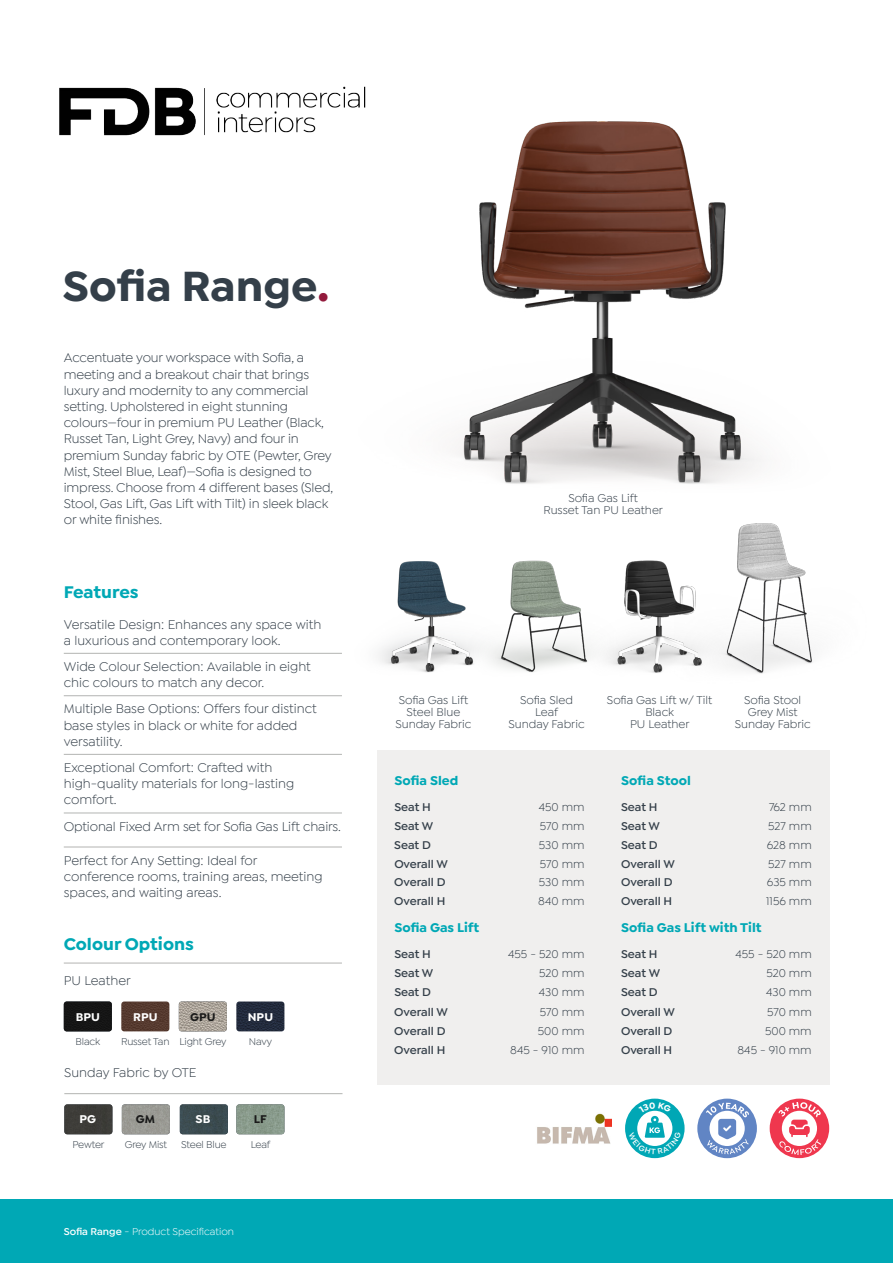
<style>
.page{position:relative;width:893px;height:1263px;background:#fff}
.page>*{position:absolute;margin:0;border:0;box-sizing:border-box;transform-origin:0 0}
.t1{font:700 45px "Isidora Sans";color:#343f49}
.t2{font:700 18px "Isidora Sans";color:#00a8b5}
.t3{font:13.5px/16.2px "Isidora Sans";letter-spacing:-.01em;color:#343f49}
.t4{font:700 13.5px "Isidora Sans";color:#00a8b5}
.t5{font:12px/12px "Isidora Sans";color:#343f49;text-align:center}
.t6{font:600 12px "Isidora Sans";color:#343f49}
.t7{font:700 12px "Isidora Sans";letter-spacing:.015em;color:#fff}
.t8{font:700 12px "Isidora Sans";letter-spacing:.005em;color:#1a1a1a}
.t9{font:10.5px "Isidora Sans";letter-spacing:-.015em;color:#343f49}
.t10{font:10.5px "Isidora Sans";color:#fff}
.s1{color:#931a3c}
.s2{font-weight:600}
</style>
<div class="page">
<div style="left:377px;top:750px;width:452px;height:335px;background:#f0efee"></div>
<img style="left:456px;top:121px;width:305px;height:363px">
<img style="left:520px;top:560px;width:49px;height:112px">
<img style="left:569px;top:560px;width:105px;height:113px">
<hr style="left:64px;top:695px;width:278px;height:1px;background:#b3b4b2">
<hr style="left:64px;top:653px;width:278px;height:1px;background:#b3b4b2">
<hr style="left:64px;top:754px;width:278px;height:1px;background:#b3b4b2">
<hr style="left:64px;top:813px;width:278px;height:1px;background:#b3b4b2">
<hr style="left:64px;top:847px;width:278px;height:1px;background:#b3b4b2">
<svg style="left:770px;top:1098px;width:59px;height:60px"></svg>
<svg style="left:697px;top:1098px;width:60px;height:60px"></svg>
<hr style="left:64px;top:963px;width:278px;height:1px;background:#b3b4b2">
<img style="left:64px;top:1001px;width:48px;height:30px">
<img style="left:121px;top:1001px;width:48px;height:30px">
<img style="left:179px;top:1001px;width:48px;height:30px">
<img style="left:236px;top:1001px;width:48px;height:30px">
<hr style="left:64px;top:1093px;width:278px;height:1px;background:#b3b4b2">
<img style="left:64px;top:1104px;width:48px;height:30px">
<img style="left:122px;top:1104px;width:48px;height:30px">
<img style="left:180px;top:1104px;width:48px;height:30px">
<img style="left:236px;top:1104px;width:48px;height:30px">
<img style="left:674px;top:523px;width:139px;height:151px">
<img style="left:378px;top:561px;width:142px;height:112px">
<img style="left:537px;top:1113px;width:75px;height:31px">
<div style="left:0;top:1199px;width:893px;height:64px;background:#00a8b5"></div>
<img style="left:59px;top:86px;width:307px;height:50px">
<svg style="left:625px;top:1098px;width:60px;height:60px"></svg>
<h1 class="t1" style="left:63px;top:258px;width:268px">Sofia Range<span class="s1">.</span></h1>
<p class="t3" style="left:64px;top:350px;width:271px">Accentuate your workspace with Sofia, a meeting and a breakout chair that brings luxury and modernity to any commercial setting. Upholstered in eight stunning colours—four in premium PU Leather (Black, Russet Tan, Light Grey, Navy) and four in premium Sunday fabric by OTE (Pewter, Grey Mist, Steel Blue, Leaf)—Sofia is designed to impress. Choose from 4 different bases (Sled, Stool, Gas Lift, Gas Lift with Tilt) in sleek black or white finishes.</p>
<h2 class="t2" style="left:64px;top:581px;width:76px">Features</h2>
<p class="t3" style="left:64px;top:616px;width:259px">Versatile Design: Enhances any space with a luxurious and contemporary look.</p>
<p class="t3" style="left:64px;top:658px;width:249px">Wide Colour Selection: Available in eight chic colours to match any decor.</p>
<p class="t3" style="left:64px;top:701px;width:254px">Multiple Base Options: Offers four distinct base styles in black or white for added versatility.</p>
<p class="t3" style="left:64px;top:759px;width:232px">Exceptional Comfort: Crafted with high-quality materials for long-lasting comfort.</p>
<p class="t3" style="left:64px;top:818px;width:279px">Optional Fixed Arm set for Sofia Gas Lift chairs.</p>
<p class="t3" style="left:64px;top:852px;width:260px">Perfect for Any Setting: Ideal for conference rooms, training areas, meeting spaces, and waiting areas.</p>
<h2 class="t2" style="left:64px;top:933px;width:132px">Colour Options</h2>
<p class="t3" style="left:64px;top:972px;width:68px">PU Leather</p>
<p class="t7" style="left:76px;top:1009px;width:26px">BPU</p>
<p class="t7" style="left:133px;top:1009px;width:26px">RPU</p>
<p class="t8" style="left:190px;top:1009px;width:27px">GPU</p>
<p class="t7" style="left:248px;top:1009px;width:27px">NPU</p>
<p class="t9" style="left:76px;top:1036px;width:26px">Black</p>
<p class="t9" style="left:121px;top:1036px;width:107px">Russet Tan Light Grey</p>
<p class="t9" style="left:249px;top:1036px;width:25px">Navy</p>
<p class="t3" style="left:64px;top:1065px;width:134px">Sunday Fabric by OTE</p>
<p class="t7" style="left:79px;top:1112px;width:18px">PG</p>
<p class="t8" style="left:136px;top:1112px;width:21px">GM</p>
<p class="t7" style="left:195px;top:1112px;width:16px">SB</p>
<p class="t8" style="left:254px;top:1112px;width:14px">LF</p>
<p class="t9" style="left:72px;top:1139px;width:34px">Pewter</p>
<p class="t9" style="left:125px;top:1139px;width:44px">Grey Mist</p>
<p class="t9" style="left:181px;top:1139px;width:47px">Steel Blue</p>
<p class="t9" style="left:251px;top:1139px;width:21px">Leaf</p>
<p class="t10" style="left:64px;top:1225px;width:172px"><span class="s2">Sofia Range</span> - Product Specification</p>
<p class="t5" style="left:543px;top:492px;width:121px">Sofia Gas Lift<br>Russet Tan PU Leather</p>
<p class="t5" style="left:395px;top:694px;width:78px">Sofia Gas Lift<br>Steel Blue<br>Sunday Fabric</p>
<p class="t5" style="left:508px;top:694px;width:78px">Sofia Sled<br>Leaf<br>Sunday Fabric</p>
<p class="t5" style="left:607px;top:694px;width:107px">Sofia Gas Lift w/ Tilt<br>Black<br>PU Leather</p>
<p class="t5" style="left:735px;top:694px;width:78px">Sofia Stool<br>Grey Mist<br>Sunday Fabric</p>
<p class="t4" style="left:394px;top:773px;width:65px">Sofia Sled</p>
<p class="t4" style="left:621px;top:773px;width:71px">Sofia Stool</p>
<p class="t6" style="left:394px;top:800px;width:38px">Seat H</p>
<p class="t5" style="left:539px;top:801px;width:47px">450 mm</p>
<p class="t6" style="left:621px;top:800px;width:38px">Seat H</p>
<p class="t5" style="left:769px;top:801px;width:44px">762 mm</p>
<p class="t6" style="left:394px;top:819px;width:40px">Seat W</p>
<p class="t5" style="left:540px;top:820px;width:46px">570 mm</p>
<p class="t6" style="left:621px;top:819px;width:40px">Seat W</p>
<p class="t5" style="left:768px;top:820px;width:45px">527 mm</p>
<p class="t6" style="left:394px;top:838px;width:38px">Seat D</p>
<p class="t5" style="left:539px;top:839px;width:47px">530 mm</p>
<p class="t6" style="left:621px;top:838px;width:38px">Seat D</p>
<p class="t5" style="left:767px;top:839px;width:46px">628 mm</p>
<p class="t6" style="left:394px;top:856px;width:55px">Overall W</p>
<p class="t5" style="left:540px;top:857px;width:46px">570 mm</p>
<p class="t6" style="left:621px;top:856px;width:55px">Overall W</p>
<p class="t5" style="left:768px;top:857px;width:45px">527 mm</p>
<p class="t6" style="left:394px;top:875px;width:53px">Overall D</p>
<p class="t5" style="left:539px;top:876px;width:47px">530 mm</p>
<p class="t6" style="left:621px;top:875px;width:53px">Overall D</p>
<p class="t5" style="left:767px;top:876px;width:46px">635 mm</p>
<p class="t6" style="left:394px;top:894px;width:53px">Overall H</p>
<p class="t5" style="left:538px;top:895px;width:48px">840 mm</p>
<p class="t6" style="left:621px;top:894px;width:53px">Overall H</p>
<p class="t5" style="left:766px;top:895px;width:47px">1156 mm</p>
<p class="t4" style="left:394px;top:919px;width:87px">Sofia Gas Lift</p>
<p class="t4" style="left:621px;top:919px;width:142px">Sofia Gas Lift with Tilt</p>
<p class="t6" style="left:394px;top:947px;width:38px">Seat H</p>
<p class="t5" style="left:508px;top:948px;width:78px">455 - 520 mm</p>
<p class="t6" style="left:621px;top:947px;width:38px">Seat H</p>
<p class="t5" style="left:735px;top:948px;width:78px">455 - 520 mm</p>
<p class="t6" style="left:394px;top:966px;width:40px">Seat W</p>
<p class="t5" style="left:539px;top:967px;width:47px">520 mm</p>
<p class="t6" style="left:621px;top:966px;width:40px">Seat W</p>
<p class="t5" style="left:766px;top:967px;width:47px">520 mm</p>
<p class="t6" style="left:394px;top:985px;width:38px">Seat D</p>
<p class="t5" style="left:539px;top:986px;width:47px">430 mm</p>
<p class="t6" style="left:621px;top:985px;width:38px">Seat D</p>
<p class="t5" style="left:766px;top:986px;width:47px">430 mm</p>
<p class="t6" style="left:394px;top:1004px;width:55px">Overall W</p>
<p class="t5" style="left:540px;top:1005px;width:46px">570 mm</p>
<p class="t6" style="left:621px;top:1004px;width:55px">Overall W</p>
<p class="t5" style="left:767px;top:1005px;width:46px">570 mm</p>
<p class="t6" style="left:394px;top:1024px;width:53px">Overall D</p>
<p class="t5" style="left:538px;top:1025px;width:48px">500 mm</p>
<p class="t6" style="left:621px;top:1024px;width:53px">Overall D</p>
<p class="t5" style="left:765px;top:1025px;width:48px">500 mm</p>
<p class="t6" style="left:394px;top:1043px;width:53px">Overall H</p>
<p class="t5" style="left:510px;top:1044px;width:76px">845 - 910 mm</p>
<p class="t6" style="left:621px;top:1043px;width:53px">Overall H</p>
<p class="t5" style="left:738px;top:1044px;width:76px">845 - 910 mm</p>
</div>
